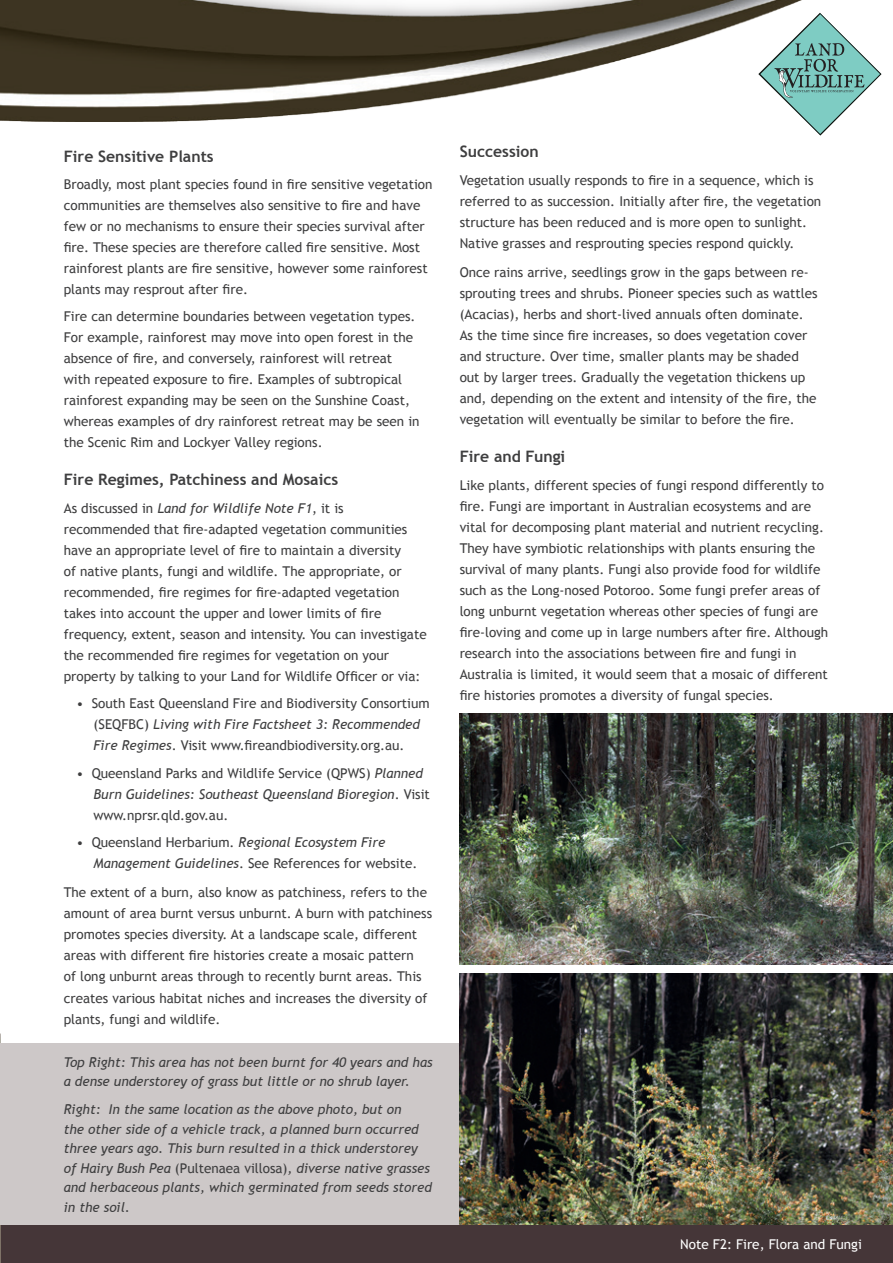
<style>
.page{position:relative;width:893px;height:1263px;background:#fff}
.page>*{position:absolute;margin:0;border:0;box-sizing:border-box;transform-origin:0 0}
.t1{font:700 15.75px "Trebuchet MS";color:#3e3e3f}
.t2{font:13.5px/21px "Trebuchet MS";color:#3e3e3f}
.t3{font:italic 13.5px/19.5px "Trebuchet MS";color:#3e3e3f}
.t4{font:13.5px "Trebuchet MS";color:#fff}
.s1{font-style:italic}
.s2{font-style:normal}
</style>
<div class="page">
<svg style="left:805px;top:121px;width:30px;height:15px"></svg>
<img style="left:0;top:0;width:882px;height:121px">
<div style="left:0;top:1225px;width:893px;height:38px;background:#453638"></div>
<img style="left:0;top:1033px;width:1px;height:230px">
<img style="left:460px;top:713px;width:433px;height:251px">
<div style="left:0;top:1043px;width:460px;height:182px;background:#cdc8c8"></div>
<img style="left:460px;top:974px;width:433px;height:251px">
<p class="t1" style="left:64px;top:146px;width:151px">Fire Sensitive Plants</p>
<p class="t2" style="left:64px;top:174px;width:370px">Broadly, most plant species found in fire sensitive vegetation communities are themselves also sensitive to fire and have few or no mechanisms to ensure their species survival after fire. These species are therefore called fire sensitive. Most rainforest plants are fire sensitive, however some rainforest plants may resprout after fire.</p>
<p class="t2" style="left:64px;top:306px;width:357px">Fire can determine boundaries between vegetation types.<br>For example, rainforest may move into open forest in the absence of fire, and conversely, rainforest will retreat with repeated exposure to fire. Examples of subtropical rainforest expanding may be seen on the Sunshine Coast, whereas examples of dry rainforest retreat may be seen in the Scenic Rim and Lockyer Valley regions.</p>
<p class="t1" style="left:64px;top:470px;width:276px">Fire Regimes, Patchiness and Mosaics</p>
<p class="t2" style="left:64px;top:498px;width:364px">As discussed in <span class="s1">Land for Wildlife Note F1</span>, it is recommended that fire-adapted vegetation communities have an appropriate level of fire to maintain a diversity<br>of native plants, fungi and wildlife. The appropriate, or recommended, fire regimes for fire-adapted vegetation takes into account the upper and lower limits of fire frequency, extent, season and intensity. You can investigate the recommended fire regimes for vegetation on your property by talking to your Land for Wildlife Officer or via:</p>
<p class="t2" style="left:94px;top:693px;width:338px;text-indent:-17px">• South East Queensland Fire and Biodiversity Consortium (SEQFBC) <span class="s1">Living with Fire Factsheet 3: Recommended<br>Fire Regimes</span>. Visit www.fireandbiodiversity.org.au.</p>
<p class="t2" style="left:94px;top:762px;width:338px;text-indent:-17px">• Queensland Parks and Wildlife Service (QPWS) <span class="s1">Planned<br>Burn Guidelines: Southeast Queensland Bioregion</span>. Visit www.nprsr.qld.gov.au.</p>
<p class="t2" style="left:94px;top:832px;width:325px;text-indent:-17px">• Queensland Herbarium. <span class="s1">Regional Ecosystem Fire<br>Management Guidelines</span>. See References for website.</p>
<p class="t2" style="left:64px;top:882px;width:370px">The extent of a burn, also know as patchiness, refers to the amount of area burnt versus unburnt. A burn with patchiness promotes species diversity. At a landscape scale, different areas with different fire histories create a mosaic pattern<br>of long unburnt areas through to recently burnt areas. This creates various habitat niches and increases the diversity of plants, fungi and wildlife.</p>
<p class="t3" style="left:64px;top:1052px;width:370px">Top Right: This area has not been burnt for 40 years and has a dense understorey of grass but little or no shrub layer.</p>
<p class="t3" style="left:64px;top:1100px;width:370px">Right: In the same location as the above photo, but on<br>the other side of a vehicle track, a planned burn occurred three years ago. This burn resulted in a thick understorey of Hairy Bush Pea <span class="s2">(Pultenaea villosa)</span>, diverse native grasses and herbaceous plants, which germinated from seeds stored in the soil.</p>
<p class="t1" style="left:460px;top:142px;width:81px">Succession</p>
<p class="t2" style="left:460px;top:170px;width:363px">Vegetation usually responds to fire in a sequence, which is referred to as succession. Initially after fire, the vegetation structure has been reduced and is more open to sunlight.<br>Native grasses and resprouting species respond quickly.</p>
<p class="t2" style="left:460px;top:262px;width:360px">Once rains arrive, seedlings grow in the gaps between re&shy;sprouting trees and shrubs. Pioneer species such as wattles (Acacias), herbs and short-lived annuals often dominate.<br>As the time since fire increases, so does vegetation cover and structure. Over time, smaller plants may be shaded out by larger trees. Gradually the vegetation thickens up and, depending on the extent and intensity of the fire, the vegetation will eventually be similar to before the fire.</p>
<p class="t1" style="left:460px;top:447px;width:107px">Fire and Fungi</p>
<p class="t2" style="left:460px;top:474px;width:370px">Like plants, different species of fungi respond differently to fire. Fungi are important in Australian ecosystems and are vital for decomposing plant material and nutrient recycling.<br>They have symbiotic relationships with plants ensuring the survival of many plants. Fungi also provide food for wildlife such as the Long-nosed Potoroo. Some fungi prefer areas of long unburnt vegetation whereas other species of fungi are fire-loving and come up in large numbers after fire. Although research into the associations between fire and fungi in Australia is limited, it would seem that a mosaic of different fire histories promotes a diversity of fungal species.</p>
<p class="t4" style="left:680px;top:1236px;width:183px">Note F2: Fire, Flora and Fungi</p>
</div>
